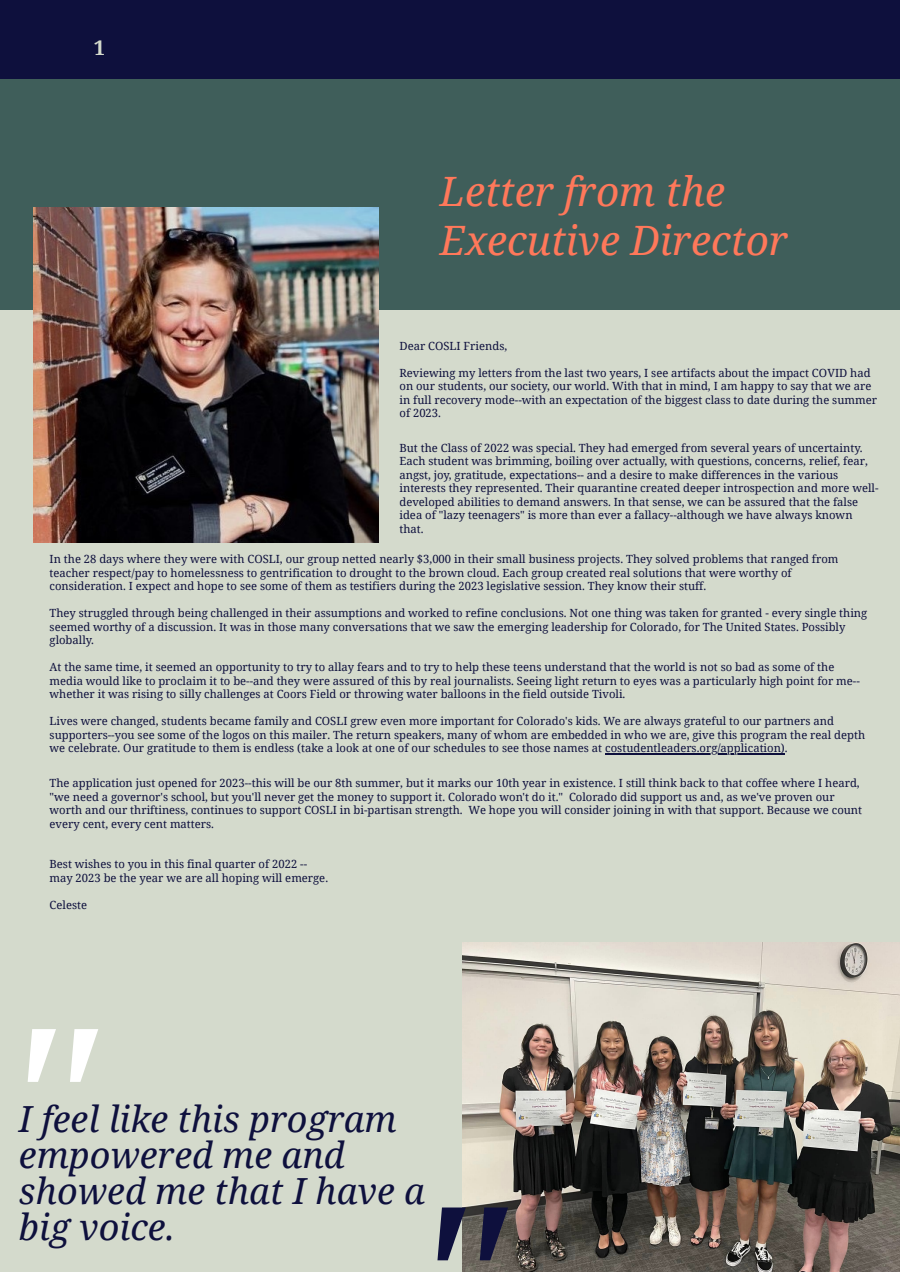
<style>
.page{position:relative;width:900px;height:1272px;background:#d4dacc}
.page>*{position:absolute;margin:0;border:0;box-sizing:border-box;transform-origin:0 0}
.t1{font:italic 225px "Noto Serif";color:#fff}
.t2{font:italic 225px "Noto Serif";color:#0e103d}
.t3{font:italic 40.5px "Noto Serif";color:#ff785a}
.t4{font:italic 36px/36px "Noto Serif";color:#0e103d}
.t5{font:700 20.25px "Noto Serif";color:#d4dacc}
.t6{font:11.25px/13.5px "Noto Serif";color:#0e103d}
</style>
<div class="page">
<div style="left:0;top:74px;width:900px;height:235px;background:#3f5e5a"></div>
<div style="left:0;top:0;width:900px;height:79px;background:#0e103d"></div>
<img style="left:33px;top:208px;width:346px;height:335px">
<img style="left:462px;top:942px;width:438px;height:330px">
<hr style="left:605px;top:754px;width:180px;height:1px;background:#0e103d">
<p class="t5" style="left:94px;top:33px;width:13px">1</p>
<p class="t3" style="left:440px;top:163px;width:287px">Letter from the</p>
<p class="t3" style="left:440px;top:211px;width:349px">Executive Director</p>
<p class="t6" style="left:400px;top:338px;width:109px">Dear COSLI Friends,</p>
<p class="t6" style="left:400px;top:365px;width:479px">Reviewing my letters from the last two years, I see artifacts about the impact COVID had on our students, our society, our world. With that in mind, I am happy to say that we are in full recovery mode--with an expectation of the biggest class to date during the summer of 2023.</p>
<p class="t6" style="left:400px;top:441px;width:481px">But the Class of 2022 was special. They had emerged from several years of uncertainty.<br>Each student was brimming, boiling over actually, with questions, concerns, relief, fear, angst, joy, gratitude, expectations-- and a desire to make differences in the various interests they represented. Their quarantine created deeper introspection and more well&shy;developed abilities to demand answers. In that sense, we can be assured that the false idea of "lazy teenagers" is more than ever a fallacy--although we have always known that.</p>
<p class="t6" style="left:50px;top:552px;width:790px">In the 28 days where they were with COSLI, our group netted nearly $3,000 in their small business projects. They solved problems that ranged from teacher respect/pay to homelessness to gentrification to drought to the brown cloud. Each group created real solutions that were worthy of consideration. I expect and hope to see some of them as testifiers during the 2023 legislative session. They know their stuff.</p>
<p class="t6" style="left:50px;top:606px;width:819px">They struggled through being challenged in their assumptions and worked to refine conclusions. Not one thing was taken for granted - every single thing seemed worthy of a discussion. It was in those many conversations that we saw the emerging leadership for Colorado, for The United States. Possibly globally.</p>
<p class="t6" style="left:50px;top:660px;width:812px">At the same time, it seemed an opportunity to try to allay fears and to try to help these teens understand that the world is not so bad as some of the media would like to proclaim it to be--and they were assured of this by real journalists. Seeing light return to eyes was a particularly high point for me-- whether it was rising to silly challenges at Coors Field or throwing water balloons in the field outside Tivoli.</p>
<p class="t6" style="left:50px;top:714px;width:817px">Lives were changed, students became family and COSLI grew even more important for Colorado's kids. We are always grateful to our partners and supporters--you see some of the logos on this mailer. The return speakers, many of whom are embedded in who we are, give this program the real depth</p>
<p class="t6" style="left:50px;top:741px;width:740px">we celebrate. Our gratitude to them is endless (take a look at one of our schedules to see those names at costudentleaders.org/application).</p>
<p class="t6" style="left:50px;top:776px;width:814px">The application just opened for 2023--this will be our 8th summer, but it marks our 10th year in existence. I still think back to that coffee where I heard, "we need a governor's school, but you'll never get the money to support it. Colorado won't do it." Colorado did support us and, as we've proven our worth and our thriftiness, continues to support COSLI in bi-partisan strength. We hope you will consider joining in with that support. Because we count every cent, every cent matters.</p>
<p class="t6" style="left:50px;top:857px;width:280px">Best wishes to you in this final quarter of 2022 -- may 2023 be the year we are all hoping will emerge.</p>
<p class="t6" style="left:50px;top:898px;width:39px">Celeste</p>
<p class="t1" style="left:-2px;top:949px;width:93px">"</p>
<p class="t4" style="left:19px;top:1100px;width:408px">I feel like this program empowered me and showed me that I have a big voice.</p>
<p class="t2" style="left:408px;top:1128px;width:93px">"</p>
</div>
